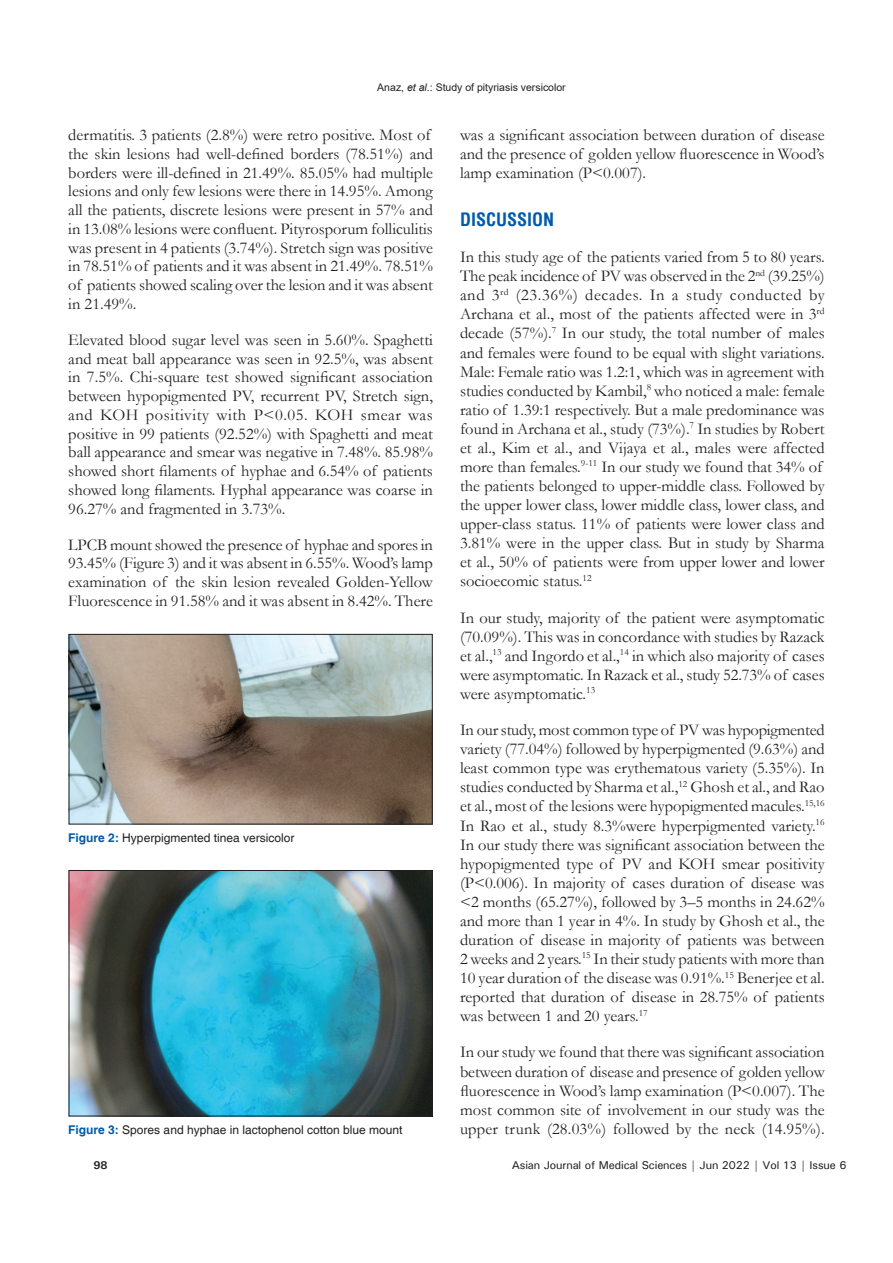
<style>
.page{position:relative;width:893px;height:1263px;background:#fff}
.page>*{position:absolute;margin:0;border:0;box-sizing:border-box;transform-origin:0 0}
.t1{font:700 condensed 18px "Helvetica";color:#015aaa}
.TX{font:16.5px/19px "Garamond";color:#231f20;text-align:justify}
.FGC{font:12px "Helvetica";color:#231f20}
.t2{font:500 11.25px "Univers";letter-spacing:-.01em;color:#231f20}
.t3{font:700 11.25px "Univers";color:#231f20}
.t4{font:10.5px "Arial";color:#231f20}
.s1{font-style:italic}
.s2{font-weight:700;color:#015aaa}
</style>
<div class="page">
<img style="left:71px;top:636px;width:359px;height:186px">
<div style="left:69px;top:634px;width:363px;height:190px;border:1px solid #231f20"></div>
<img style="left:71px;top:872px;width:359px;height:242px">
<div style="left:69px;top:870px;width:363px;height:246px;border:1px solid #231f20"></div>
<p class="t4" style="left:377px;top:80px;width:190px">Anaz, <span class="s1">et al</span>.: Study of pityriasis versicolor</p>
<p class="TX" style="left:68px;top:125px;width:366px;text-align:left">dermatitis. 3 patients (2.8%) were retro positive. Most of the skin lesions had well-defined borders (78.51%) and borders were ill-defined in 21.49%. 85.05% had multiple lesions and only few lesions were there in 14.95%. Among all the patients, discrete lesions were present in 57% and in 13.08% lesions were confluent. Pityrosporum folliculitis was present in 4 patients (3.74%). Stretch sign was positive in 78.51% of patients and it was absent in 21.49%. 78.51% of patients showed scaling over the lesion and it was absent in 21.49%.</p>
<p class="TX" style="left:68px;top:330px;width:366px">Elevated blood sugar level was seen in 5.60%. Spaghetti and meat ball appearance was seen in 92.5%, was absent in 7.5%. Chi-square test showed significant association between hypopigmented PV, recurrent PV, Stretch sign, and KOH positivity with P&lt;0.05. KOH smear was positive in 99 patients (92.52%) with Spaghetti and meat ball appearance and smear was negative in 7.48%. 85.98% showed short filaments of hyphae and 6.54% of patients showed long filaments. Hyphal appearance was coarse in 96.27% and fragmented in 3.73%.</p>
<p class="TX" style="left:68px;top:535px;width:366px">LPCB mount showed the presence of hyphae and spores in 93.45% (Figure 3) and it was absent in 6.55%. Wood’s lamp examination of the skin lesion revealed Golden-Yellow Fluorescence in 91.58% and it was absent in 8.42%. There</p>
<p class="FGC" style="left:68px;top:831px;width:228px"><span class="s2">Figure 2:</span> Hyperpigmented tinea versicolor</p>
<p class="FGC" style="left:68px;top:1123px;width:336px"><span class="s2">Figure 3:</span> Spores and hyphae in lactophenol cotton blue mount</p>
<p class="TX" style="left:460px;top:125px;width:366px">was a significant association between duration of disease and the presence of golden yellow fluorescence in Wood’s lamp examination (P&lt;0.007).</p>
<h1 class="t1" style="left:460px;top:207px;width:96px">DISCUSSION</h1>
<p class="TX" style="left:460px;top:247px;width:366px;text-align:left">In this study age of the patients varied from 5 to 80 years.<br>The peak incidence of PV was observed in the 2<sup>nd</sup> (39.25%) and 3<sup>rd</sup> (23.36%) decades. In a study conducted by Archana et al., most of the patients affected were in 3<sup>rd </sup>decade (57%).<sup>7</sup> In our study, the total number of males and females were found to be equal with slight variations.<br>Male: Female ratio was 1.2:1, which was in agreement with studies conducted by Kambil,<sup>8</sup> who noticed a male: female ratio of 1.39:1 respectively. But a male predominance was found in Archana et al., study (73%).<sup>7</sup> In studies by Robert et al., Kim et al., and Vijaya et al., males were affected more than females.<sup>9-11</sup> In our study we found that 34% of the patients belonged to upper-middle class. Followed by the upper lower class, lower middle class, lower class, and upper-class status. 11% of patients were lower class and 3.81% were in the upper class. But in study by Sharma et al., 50% of patients were from upper lower and lower socioecomic status.<sup>12</sup></p>
<p class="TX" style="left:460px;top:607px;width:366px">In our study, majority of the patient were asymptomatic (70.09%). This was in concordance with studies by Razack et al.,<sup>13</sup> and Ingordo et al.,<sup>14</sup> in which also majority of cases were asymptomatic. In Razack et al., study 52.73% of cases were asymptomatic.<sup>13</sup></p>
<p class="TX" style="left:460px;top:720px;width:366px">In our study, most common type of PV was hypopigmented variety (77.04%) followed by hyperpigmented (9.63%) and least common type was erythematous variety (5.35%). In studies conducted by Sharma et al.,<sup>12</sup> Ghosh et al., and Rao et al., most of the lesions were hypopigmented macules.<sup>15,16<br></sup>In Rao et al., study 8.3%were hyperpigmented variety.<sup>16<br></sup>In our study there was significant association between the hypopigmented type of PV and KOH smear positivity (P&lt;0.006). In majority of cases duration of disease was &lt;2 months (65.27%), followed by 3–5 months in 24.62% and more than 1 year in 4%. In study by Ghosh et al., the duration of disease in majority of patients was between 2 weeks and 2 years.<sup>15</sup> In their study patients with more than 10 year duration of the disease was 0.91%.<sup>15</sup> Benerjee et al. reported that duration of disease in 28.75% of patients was between 1 and 20 years.<sup>17</sup></p>
<p class="TX" style="left:460px;top:1042px;width:366px">In our study we found that there was significant association between duration of disease and presence of golden yellow fluorescence in Wood’s lamp examination (P&lt;0.007). The most common site of involvement in our study was the upper trunk (28.03%) followed by the neck (14.95%).</p>
<p class="t3" style="left:93px;top:1157px;width:16px">98</p>
<p class="t2" style="left:512px;top:1157px;width:336px">Asian Journal of Medical Sciences | Jun 2022 | Vol 13 | Issue 6</p>
</div>
